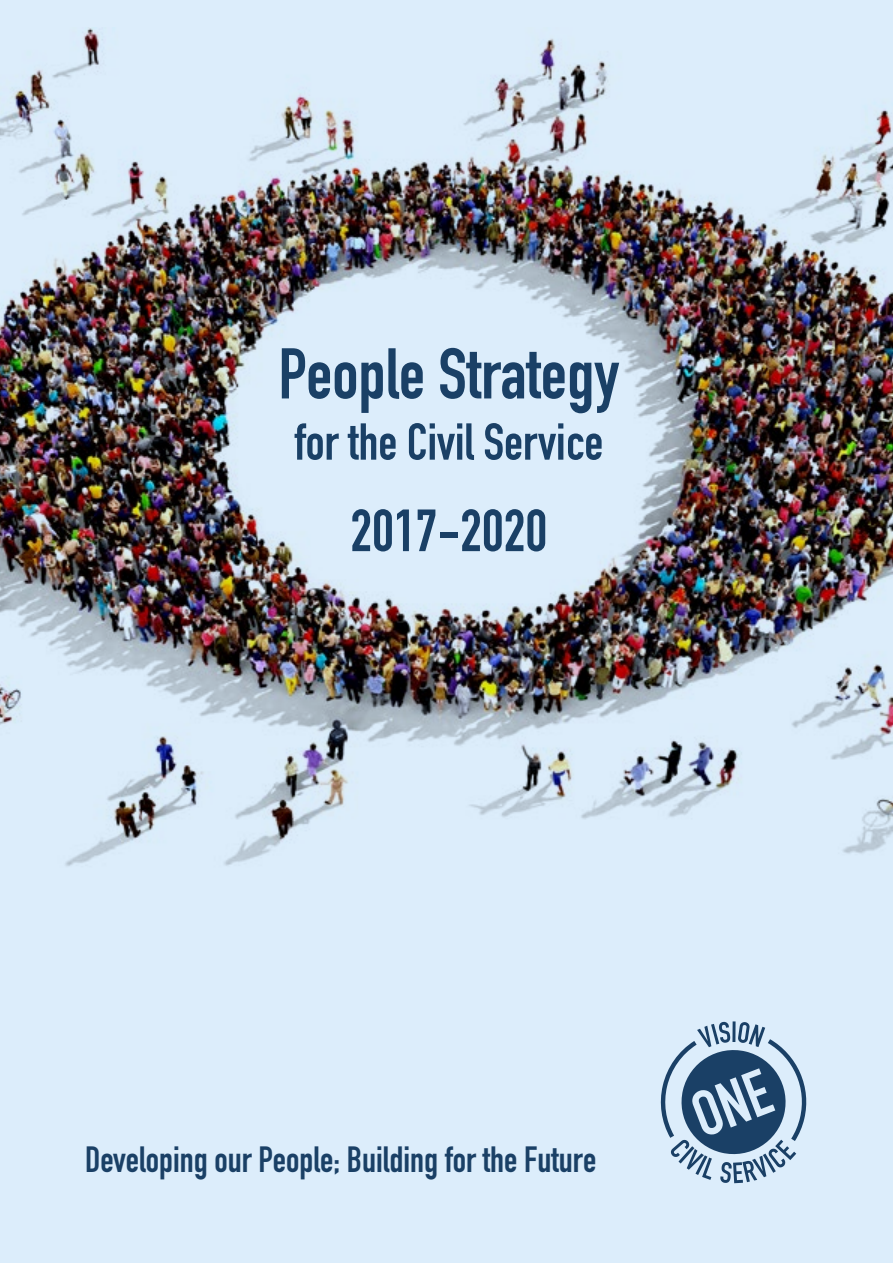
<style>
.page{position:relative;width:893px;height:1263px;background:#dcedfb}
.page>*{position:absolute;margin:0;border:0;box-sizing:border-box;transform-origin:0 0}
.t1{font:70.5px "DIN Engschrift Std";color:#1a4066}
.t2{font:58.5px "DIN Engschrift Std";color:#1a4066}
.t3{font:51px "DIN Engschrift Std";color:#1a4066}
.t4{font:36px "DIN Engschrift Std";color:#1a4066}
</style>
<div class="page">
<img style="left:0;top:28px;width:893px;height:838px">
<svg style="left:660px;top:1022px;width:147px;height:161px"></svg>
<h1 class="t1" style="left:278px;top:332px;width:342px">People Strategy</h1>
<h3 class="t3" style="left:294px;top:412px;width:310px">for the Civil Service</h3>
<h2 class="t2" style="left:350px;top:496px;width:198px">2017-2020</h2>
<p class="t4" style="left:85px;top:1138px;width:513px">Developing our People; Building for the Future</p>
</div>
